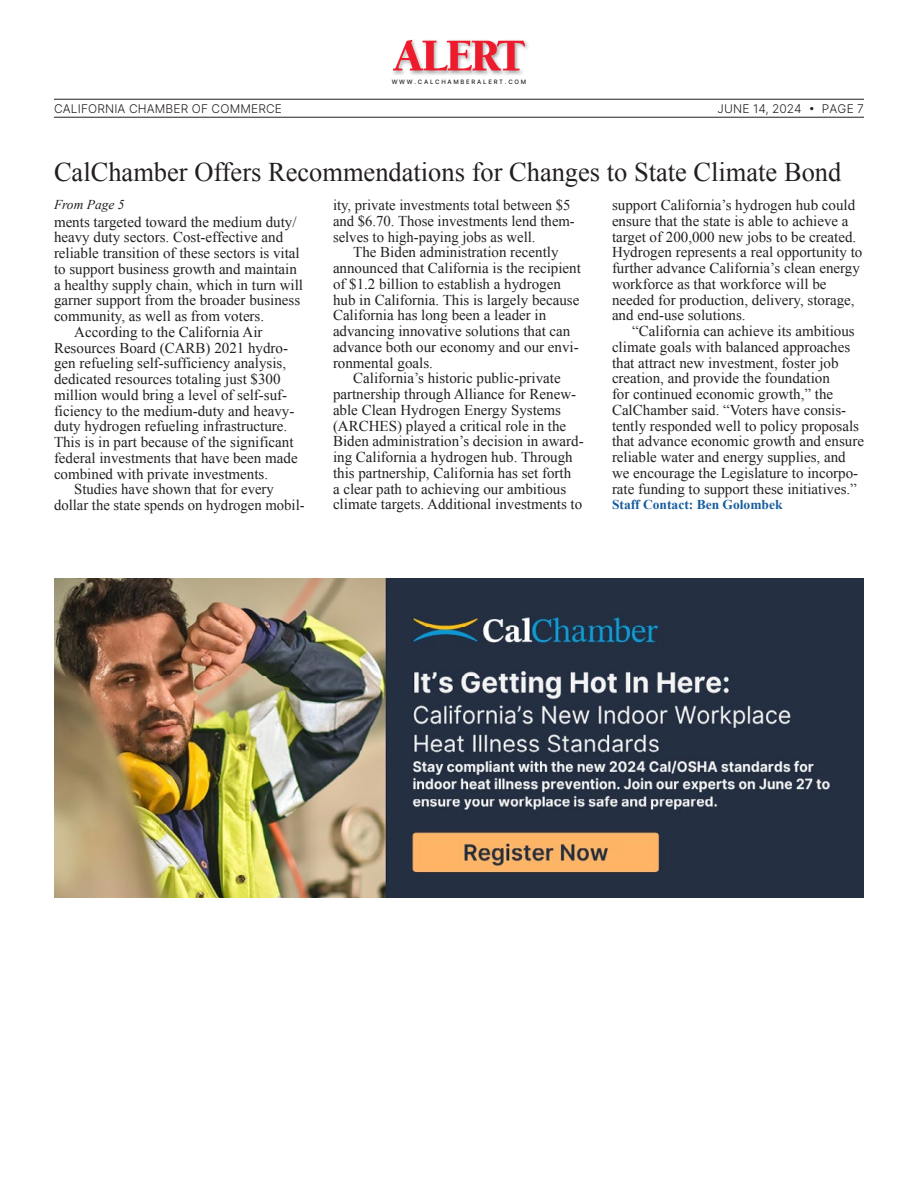
<style>
.page{position:relative;width:918px;height:1188px;background:#fff}
.page>*{position:absolute;margin:0;border:0;box-sizing:border-box;transform-origin:0 0}
._18_18_head{font:27px "Times New Roman";color:#231f20}
.Body{font:15px/15.8px "Times New Roman";color:#231f20}
.Staff_Contact{font:700 13.5px "Times New Roman";color:#175d9e}
.From_Page{font:italic 13.5px "Times New Roman";color:#231f20}
.t1{font:12px "Inter";letter-spacing:.01em;color:#231f20}
.t2{font:6px "Inter";letter-spacing:.29em;color:#231f20}
</style>
<div class="page">
<hr style="left:54px;top:99px;width:810px;height:1px;background:#231f20">
<hr style="left:54px;top:117px;width:810px;height:1px;background:#231f20">
<div style="left:391px;top:38px;width:139px;height:37px;background:#231f20;opacity:.4"></div>
<svg style="left:393px;top:40px;width:133px;height:30px"></svg>
<img style="left:54px;top:579px;width:810px;height:319px">
<p class="t2" style="left:392px;top:77px;width:136px">WWW.CALCHAMBERALERT.COM</p>
<p class="t1" style="left:54px;top:100px;width:229px">CALIFORNIA CHAMBER OF COMMERCE</p>
<p class="t1" style="left:718px;top:100px;width:148px">JUNE 14, 2024 • PAGE 7</p>
<p class="_18_18_head" style="left:54px;top:154px;width:789px">CalChamber Offers Recommendations for Changes to State Climate Bond</p>
<p class="From_Page" style="left:54px;top:195px;width:72px">From Page 5</p>
<p class="Body" style="left:54px;top:213px;width:251px">ments targeted toward the medium duty/ heavy duty sectors. Cost-effective and reliable transition of these sectors is vital to support business growth and maintain a healthy supply chain, which in turn will garner support from the broader business community, as well as from voters.</p>
<p class="Body" style="left:54px;top:324px;width:245px;text-indent:20px">According to the California Air Resources Board (CARB) 2021 hydro&shy;gen refueling self-sufficiency analysis, dedicated resources totaling just $300 million would bring a level of self-suf&shy;ficiency to the medium-duty and heavy&shy;duty hydrogen refueling infrastructure.<br>This is in part because of the significant federal investments that have been made combined with private investments.</p>
<p class="Body" style="left:54px;top:481px;width:252px;text-indent:20px">Studies have shown that for every dollar the state spends on hydrogen mobil-</p>
<p class="Body" style="left:333px;top:197px;width:243px">ity, private investments total between $5 and $6.70. Those investments lend them&shy;selves to high-paying jobs as well.</p>
<p class="Body" style="left:333px;top:244px;width:249px;text-indent:20px">The Biden administration recently announced that California is the recipient of $1.2 billion to establish a hydrogen hub in California. This is largely because California has long been a leader in advancing innovative solutions that can advance both our economy and our envi&shy;ronmental goals.</p>
<p class="Body" style="left:333px;top:370px;width:252px;text-indent:20px">California’s historic public-private partnership through Alliance for Renew&shy;able Clean Hydrogen Energy Systems (ARCHES) played a critical role in the Biden administration’s decision in award&shy;ing California a hydrogen hub. Through this partnership, California has set forth<br>a clear path to achieving our ambitious climate targets. Additional investments to</p>
<p class="Body" style="left:612px;top:197px;width:252px">support California’s hydrogen hub could ensure that the state is able to achieve a target of 200,000 new jobs to be created.<br>Hydrogen represents a real opportunity to further advance California’s clean energy workforce as that workforce will be needed for production, delivery, storage, and end-use solutions.</p>
<p class="Body" style="left:612px;top:323px;width:254px;text-indent:20px">“California can achieve its ambitious climate goals with balanced approaches that attract new investment, foster job creation, and provide the foundation<br>for continued economic growth,” the CalChamber said. “Voters have consis&shy;tently responded well to policy proposals that advance economic growth and ensure reliable water and energy supplies, and we encourage the Legislature to incorpo&shy;rate funding to support these initiatives.”</p>
<p class="Staff_Contact" style="left:612px;top:496px;width:172px">Staff Contact: Ben Golombek</p>
</div>
